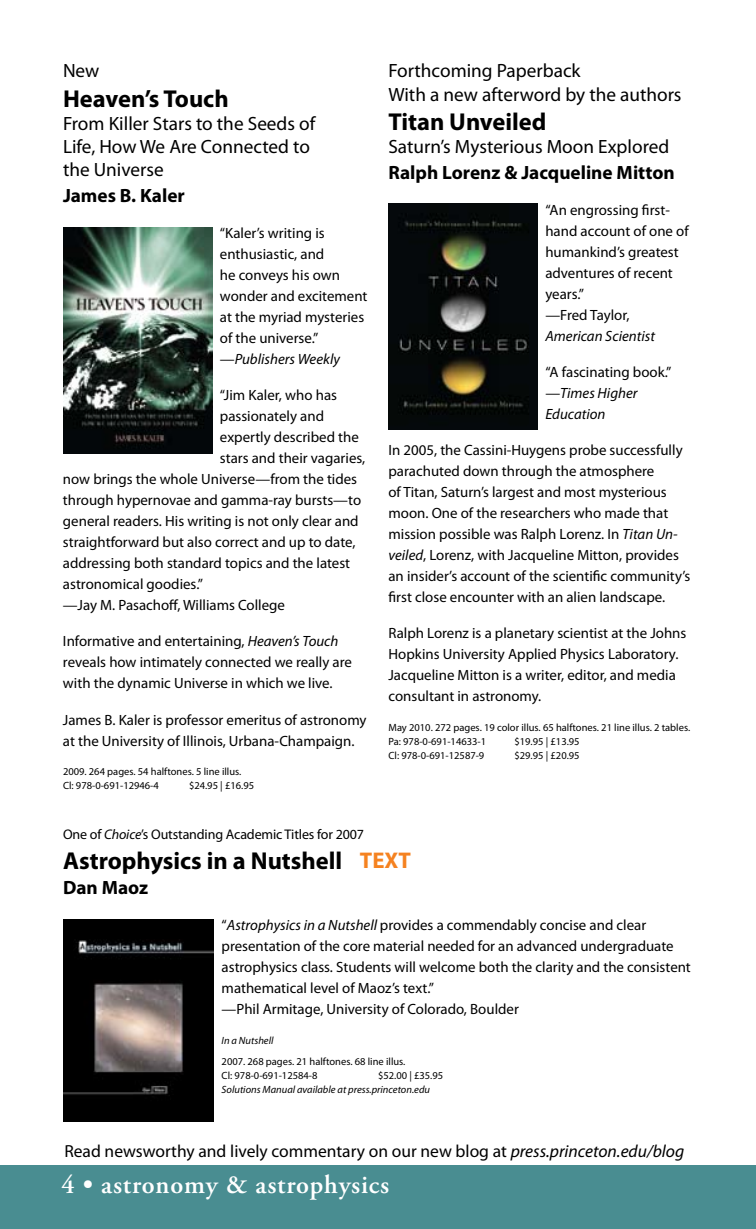
<style>
.page{position:relative;width:756px;height:1229px;background:#fff}
.page>*{position:absolute;margin:0;border:0;box-sizing:border-box;transform-origin:0 0}
.t1{font:600 26.25px "Adobe Garamond Pro";letter-spacing:.03em;color:#fff}
.t2{font:700 24.5px "Myriad Pro";color:#000}
.t3{font:700 22.75px "Myriad Pro";color:#f58220}
.t4{font:19.25px/23.1px "Myriad Pro";color:#000}
.t5{font:700 19.25px "Myriad Pro";color:#000}
.t6{font:17.5px "Myriad Pro";color:#000}
.t7{font:14.88px/21px "Myriad Pro";color:#000}
.t8{font:italic 14.88px "Myriad Pro";color:#000}
.t9{font:14px "Myriad Pro";letter-spacing:-.01em;color:#000}
.t10{font:10.5px/14px "Myriad Pro";color:#000}
.t11{font:italic 10.5px "Myriad Pro";color:#000}
.s1{font-style:italic}
</style>
<div class="page">
<div style="left:0;top:1166px;width:756px;height:62px;background:#498d91"></div>
<img style="left:63px;top:227px;width:149px;height:226px">
<img style="left:388px;top:203px;width:150px;height:226px">
<img style="left:63px;top:920px;width:151px;height:201px">
<p class="t4" style="left:63px;top:60px;width:38px">New</p>
<h2 class="t2" style="left:63px;top:85px;width:167px">Heaven’s Touch</h2>
<p class="t4" style="left:63px;top:112px;width:254px">From Killer Stars to the Seeds of<br>Life, How We Are Connected to the Universe</p>
<p class="t5" style="left:63px;top:184px;width:123px">James B. Kaler</p>
<p class="t7" style="left:220px;top:223px;width:149px">“Kaler’s writing is enthusiastic, and<br>he conveys his own wonder and excitement at the myriad mysteries of the universe.” —<span class="s1">Publishers Weekly</span></p>
<p class="t7" style="left:220px;top:385px;width:119px">“Jim Kaler, who has</p>
<p class="t7" style="left:220px;top:406px;width:106px">passionately and</p>
<p class="t7" style="left:220px;top:427px;width:140px">expertly described the</p>
<p class="t7" style="left:220px;top:448px;width:147px">stars and their vagaries,</p>
<p class="t7" style="left:63px;top:469px;width:296px">now brings the whole Universe—from the tides</p>
<p class="t7" style="left:63px;top:490px;width:300px">through hypernovae and gamma-ray bursts—to</p>
<p class="t7" style="left:63px;top:511px;width:297px">general readers. His writing is not only clear and</p>
<p class="t7" style="left:63px;top:532px;width:294px">straightforward but also correct and up to date,</p>
<p class="t7" style="left:63px;top:553px;width:289px">addressing both standard topics and the latest</p>
<p class="t7" style="left:63px;top:574px;width:142px">astronomical goodies.”</p>
<p class="t7" style="left:63px;top:595px;width:224px">—Jay M. Pasachoff, Williams College</p>
<p class="t7" style="left:63px;top:631px;width:290px">Informative and entertaining, <span class="s1">Heaven’s Touch </span>reveals how intimately connected we really are with the dynamic Universe in which we live.</p>
<p class="t7" style="left:63px;top:709px;width:305px">James B. Kaler is professor emeritus of astronomy at the University of Illinois, Urbana-Champaign.</p>
<p class="t10" style="left:63px;top:764px;width:180px">2009. 264 pages. 54 halftones. 5 line illus.<br>Cl: 978-0-691-12946-4</p>
<p class="t10" style="left:189px;top:778px;width:67px">$24.95 | £16.95</p>
<p class="t4" style="left:388px;top:60px;width:295px">Forthcoming Paperback<br>With a new afterword by the authors</p>
<h2 class="t2" style="left:388px;top:108px;width:159px">Titan Unveiled</h2>
<p class="t4" style="left:388px;top:135px;width:282px">Saturn’s Mysterious Moon Explored</p>
<p class="t5" style="left:388px;top:161px;width:288px">Ralph Lorenz &amp; Jacqueline Mitton</p>
<p class="t7" style="left:545px;top:200px;width:145px">“An engrossing first&shy;hand account of one of humankind’s greatest adventures of recent years.”<br>—Fred Taylor,</p>
<p class="t8" style="left:545px;top:328px;width:111px">American Scientist</p>
<p class="t7" style="left:545px;top:362px;width:128px">“A fascinating book.” —<span class="s1">Times Higher<br>Education</span></p>
<p class="t7" style="left:388px;top:440px;width:303px">In 2005, the Cassini-Huygens probe successfully parachuted down through the atmosphere<br>of Titan, Saturn’s largest and most mysterious moon. One of the researchers who made that mission possible was Ralph Lorenz. In <span class="s1">Titan Un&shy;veiled</span>, Lorenz, with Jacqueline Mitton, provides an insider’s account of the scientific community’s first close encounter with an alien landscape.</p>
<p class="t7" style="left:388px;top:623px;width:299px">Ralph Lorenz is a planetary scientist at the Johns Hopkins University Applied Physics Laboratory.<br>Jacqueline Mitton is a writer, editor, and media consultant in astronomy.</p>
<p class="t10" style="left:388px;top:720px;width:303px">May 2010. 272 pages. 19 color illus. 65 halftones. 21 line illus. 2 tables.<br>Pa: 978-0-691-14633-1</p>
<p class="t10" style="left:514px;top:734px;width:67px">$19.95 | £13.95</p>
<p class="t10" style="left:388px;top:748px;width:97px">Cl: 978-0-691-12587-9</p>
<p class="t10" style="left:514px;top:748px;width:67px">$29.95 | £20.95</p>
<p class="t9" style="left:63px;top:827px;width:303px">One of <span class="s1">Choice</span>’s Outstanding Academic Titles for 2007</p>
<h2 class="t2" style="left:63px;top:846px;width:281px">Astrophysics in a Nutshell</h2>
<p class="t5" style="left:63px;top:877px;width:87px">Dan Maoz</p>
<p class="t7" style="left:222px;top:915px;width:471px">“<span class="s1">Astrophysics in a Nutshell</span> provides a commendably concise and clear presentation of the core material needed for an advanced undergraduate astrophysics class. Students will welcome both the clarity and the consistent mathematical level of Maoz’s text.”<br>—Phil Armitage, University of Colorado, Boulder</p>
<p class="t11" style="left:222px;top:1034px;width:53px">In a Nutshell</p>
<p class="t10" style="left:222px;top:1054px;width:185px">2007. 268 pages. 21 halftones. 68 line illus.<br>Cl: 978-0-691-12584-8</p>
<h3 class="t3" style="left:360px;top:847px;width:52px">TEXT</h3>
<p class="t10" style="left:378px;top:1068px;width:67px">$52.00 | £35.95</p>
<p class="t11" style="left:222px;top:1084px;width:210px">Solutions Manual available at press.princeton.edu</p>
<p class="t6" style="left:64px;top:1141px;width:621px">Read newsworthy and lively commentary on our new blog at <span class="s1">press.princeton.edu/blog</span></p>
<h1 class="t1" style="left:61px;top:1169px;width:329px">4 • astronomy &amp; astrophysics</h1>
</div>
